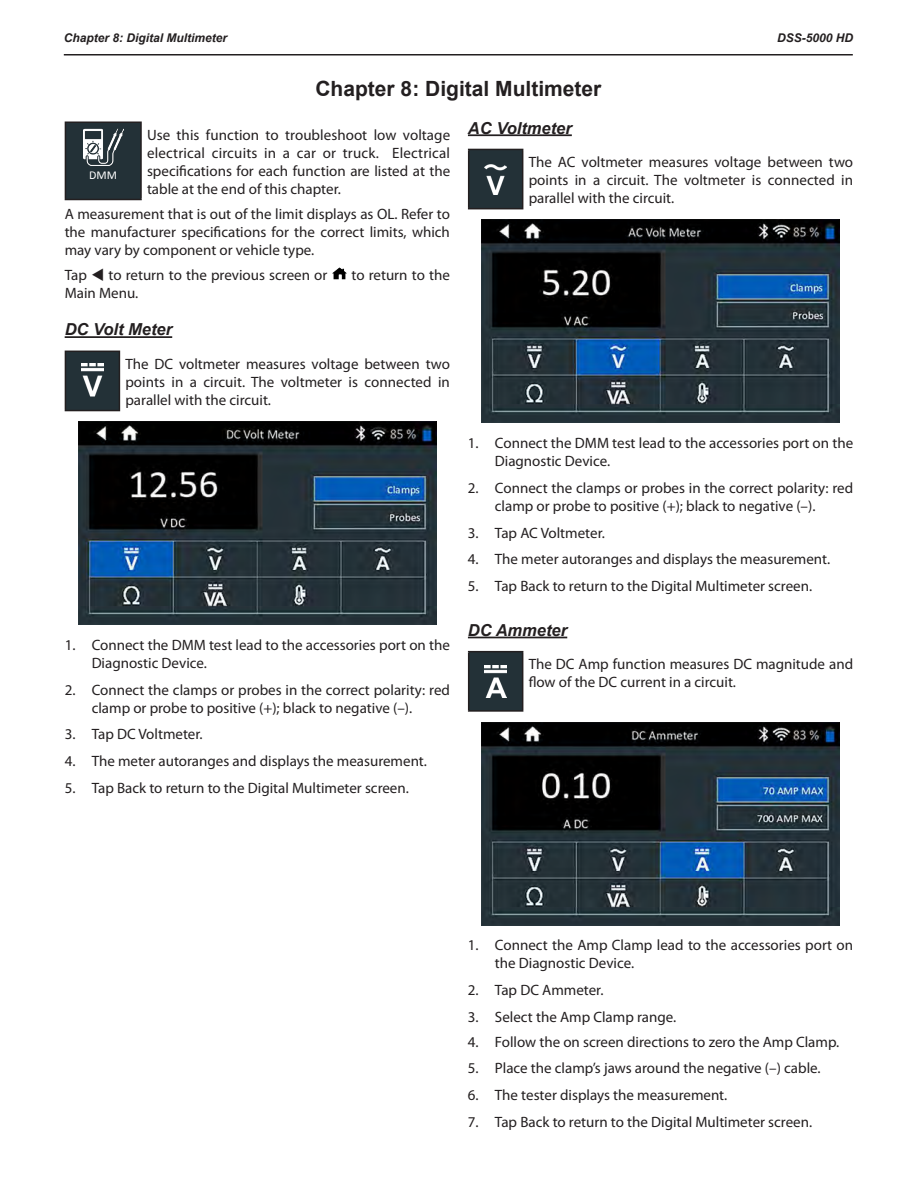
<style>
.page{position:relative;width:918px;height:1188px;background:#fff}
.page>*{position:absolute;margin:0;border:0;box-sizing:border-box;transform-origin:0 0}
.t1{font:700 21px "Arial";color:#231f20}
.t2{font:italic 700 16.5px "Arial";color:#231f20}
.t3{font:15px/18px "Myriad Pro";color:#231f20}
.t4{font:italic 700 12px "Arial";color:#231f20}
.t5{font:12px "Calibri";color:#fff}
</style>
<div class="page">
<hr style="left:64px;top:54px;width:789px;height:2px;background:#231f20">
<hr style="left:65px;top:336px;width:107px;height:2px;background:#231f20">
<div style="left:65px;top:122px;width:76px;height:78px;background:#233137"></div>
<hr style="left:65px;top:122px;width:77px;height:1px;background:#231f20">
<hr style="left:65px;top:123px;width:1px;height:76px;background:#231f20">
<hr style="left:65px;top:199px;width:77px;height:1px;background:#231f20">
<hr style="left:140px;top:123px;width:2px;height:76px;background:#231f20">
<img style="left:83px;top:129px;width:40px;height:37px">
<img style="left:332px;top:267px;width:15px;height:12px">
<div style="left:65px;top:351px;width:54px;height:60px;background:#233137"></div>
<hr style="left:65px;top:351px;width:55px;height:1px;background:#231f20">
<hr style="left:65px;top:352px;width:1px;height:58px;background:#231f20">
<hr style="left:65px;top:410px;width:55px;height:1px;background:#231f20">
<hr style="left:119px;top:352px;width:1px;height:58px;background:#231f20">
<img style="left:82px;top:364px;width:21px;height:33px">
<img style="left:78px;top:422px;width:359px;height:203px">
<hr style="left:468px;top:134px;width:104px;height:2px;background:#231f20">
<hr style="left:468px;top:637px;width:99px;height:1px;background:#231f20">
<div style="left:469px;top:149px;width:54px;height:60px;background:#233137"></div>
<hr style="left:468px;top:149px;width:55px;height:1px;background:#231f20">
<hr style="left:468px;top:150px;width:1px;height:58px;background:#231f20">
<hr style="left:468px;top:208px;width:55px;height:1px;background:#231f20">
<hr style="left:522px;top:150px;width:1px;height:58px;background:#231f20">
<img style="left:485px;top:164px;width:21px;height:30px">
<img style="left:481px;top:220px;width:359px;height:203px">
<div style="left:469px;top:652px;width:54px;height:59px;background:#233137"></div>
<hr style="left:468px;top:651px;width:55px;height:1px;background:#231f20">
<hr style="left:468px;top:652px;width:1px;height:58px;background:#231f20">
<hr style="left:468px;top:710px;width:55px;height:2px;background:#231f20">
<hr style="left:522px;top:652px;width:1px;height:58px;background:#231f20">
<img style="left:485px;top:665px;width:21px;height:32px">
<img style="left:481px;top:722px;width:359px;height:203px">
<p class="t4" style="left:64px;top:30px;width:165px">Chapter 8: Digital Multimeter</p>
<p class="t4" style="left:777px;top:30px;width:78px">DSS-5000 HD</p>
<h1 class="t1" style="left:315px;top:75px;width:287px">Chapter 8: Digital Multimeter</h1>
<p class="t3" style="left:147px;top:125px;width:305px;text-align:justify">Use this function to troubleshoot low voltage electrical circuits in a car or truck. Electrical specifications for each function are listed at the table at the end of this chapter.</p>
<p class="t3" style="left:65px;top:205px;width:387px;text-align:justify">A measurement that is out of the limit displays as OL. Refer to the manufacturer specifications for the correct limits, which may vary by component or vehicle type.</p>
<p class="t3" style="left:65px;top:265px;width:264px">Tap ▼ to return to the previous screen or</p>
<p class="t3" style="left:352px;top:265px;width:100px">to return to the</p>
<p class="t3" style="left:65px;top:283px;width:75px">Main Menu.</p>
<p class="t2" style="left:65px;top:319px;width:109px">DC Volt Meter</p>
<p class="t3" style="left:125px;top:354px;width:326px;text-align:justify">The DC voltmeter measures voltage between two points in a circuit. The voltmeter is connected in parallel with the circuit.</p>
<p class="t5" style="left:89px;top:167px;width:29px">DMM</p>
<p class="t3" style="left:92px;top:635px;width:360px;text-indent:-27px">1. Connect the DMM test lead to the accessories port on the<br>Diagnostic Device.</p>
<p class="t3" style="left:92px;top:680px;width:360px;text-indent:-27px">2. Connect the clamps or probes in the correct polarity: red clamp or probe to positive (+); black to negative (–).</p>
<p class="t3" style="left:65px;top:725px;width:140px">3. Tap DC Voltmeter.</p>
<p class="t3" style="left:65px;top:752px;width:364px">4. The meter autoranges and displays the measurement.</p>
<p class="t3" style="left:65px;top:779px;width:346px">5. Tap Back to return to the Digital Multimeter screen.</p>
<p class="t2" style="left:468px;top:117px;width:105px">AC Voltmeter</p>
<p class="t3" style="left:529px;top:152px;width:326px;text-align:justify">The AC voltmeter measures voltage between two points in a circuit. The voltmeter is connected in parallel with the circuit.</p>
<p class="t3" style="left:495px;top:433px;width:360px;text-indent:-27px">1. Connect the DMM test lead to the accessories port on the<br>Diagnostic Device.</p>
<p class="t3" style="left:495px;top:478px;width:360px;text-indent:-27px">2. Connect the clamps or probes in the correct polarity: red clamp or probe to positive (+); black to negative (–).</p>
<p class="t3" style="left:468px;top:523px;width:138px">3. Tap AC Voltmeter.</p>
<p class="t3" style="left:468px;top:550px;width:364px">4. The meter autoranges and displays the measurement.</p>
<p class="t3" style="left:468px;top:577px;width:346px">5. Tap Back to return to the Digital Multimeter screen.</p>
<p class="t2" style="left:468px;top:619px;width:101px">DC Ammeter</p>
<p class="t3" style="left:529px;top:655px;width:326px">The DC Amp function measures DC magnitude and flow of the DC current in a circuit.</p>
<p class="t3" style="left:495px;top:936px;width:360px;text-indent:-27px">1. Connect the Amp Clamp lead to the accessories port on the Diagnostic Device.</p>
<p class="t3" style="left:468px;top:981px;width:137px">2. Tap DC Ammeter.</p>
<p class="t3" style="left:468px;top:1008px;width:210px">3. Select the Amp Clamp range.</p>
<p class="t3" style="left:468px;top:1032px;width:373px">4. Follow the on screen directions to zero the Amp Clamp.</p>
<p class="t3" style="left:468px;top:1059px;width:354px">5. Place the clamp’s jaws around the negative (–) cable.</p>
<p class="t3" style="left:468px;top:1086px;width:261px">6. The tester displays the measurement.</p>
<p class="t3" style="left:468px;top:1113px;width:346px">7. Tap Back to return to the Digital Multimeter screen.</p>
</div>
